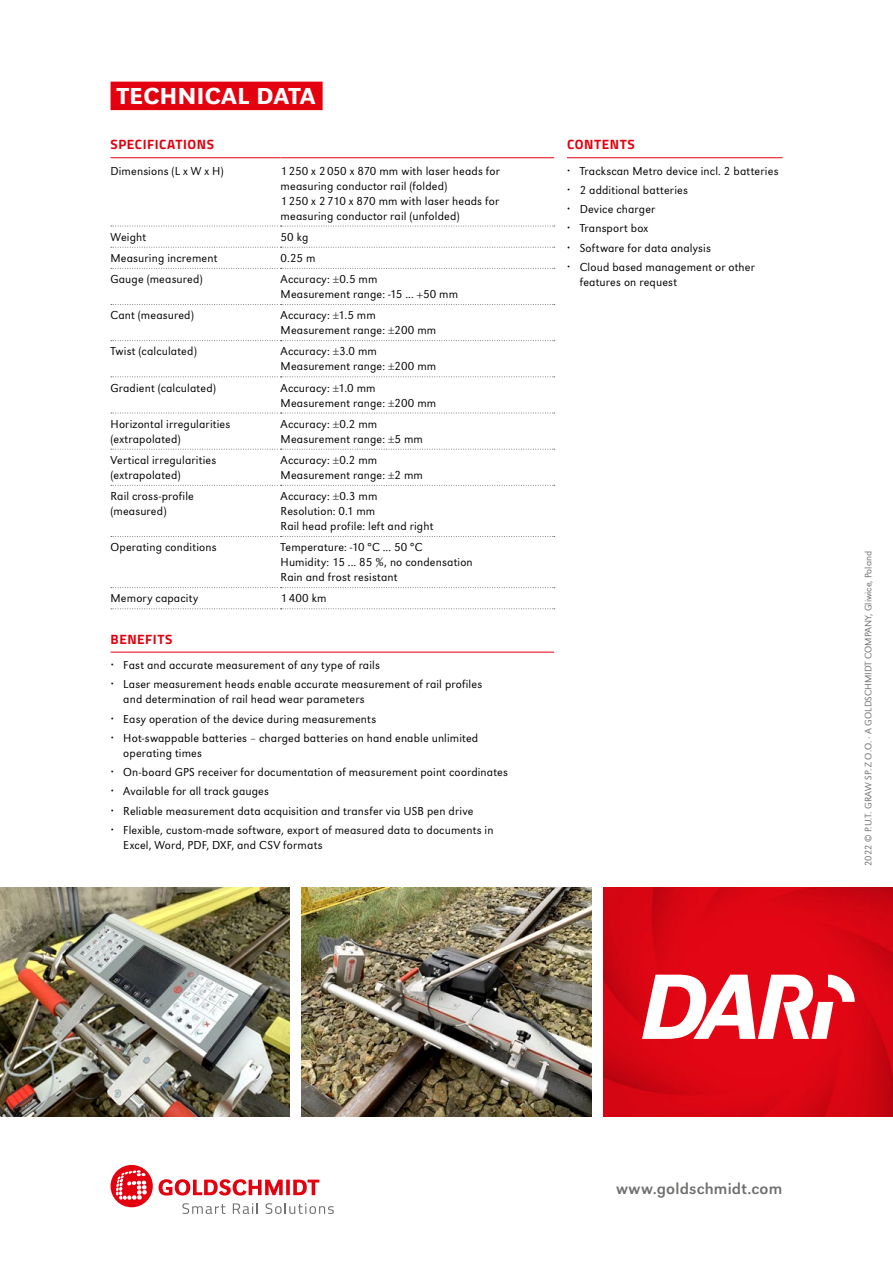
<style>
.page{position:relative;width:893px;height:1263px;background:#fff}
.page>*{position:absolute;margin:0;border:0;box-sizing:border-box;transform-origin:0 0}
.t1{font:500 24px "URW Grotesk";letter-spacing:.02em;color:#fff}
.t2{font:16.5px "URW Grotesk";letter-spacing:.01em;color:#6f6f6e}
.t3{font:700 13.5px "Titillium Web";letter-spacing:.04em;color:#e3000f}
.t4{font:300 12px/15px "URW Grotesk";letter-spacing:.01em;color:#000}
.t5{font:300 9.75px "URW Grotesk";color:#6f6f6e}
</style>
<div class="page">
<img style="left:0;top:887px;width:289px;height:229px">
<img style="left:302px;top:887px;width:289px;height:229px">
<img style="left:604px;top:887px;width:289px;height:229px">
<svg style="left:642px;top:975px;width:213px;height:64px"></svg>
<svg style="left:111px;top:226px;width:444px;height:1px"></svg>
<svg style="left:111px;top:247px;width:444px;height:1px"></svg>
<svg style="left:111px;top:268px;width:444px;height:1px"></svg>
<svg style="left:111px;top:304px;width:444px;height:1px"></svg>
<svg style="left:111px;top:340px;width:444px;height:1px"></svg>
<svg style="left:111px;top:376px;width:444px;height:1px"></svg>
<svg style="left:111px;top:413px;width:444px;height:1px"></svg>
<svg style="left:111px;top:449px;width:444px;height:1px"></svg>
<svg style="left:111px;top:485px;width:444px;height:1px"></svg>
<svg style="left:111px;top:536px;width:444px;height:1px"></svg>
<svg style="left:111px;top:587px;width:444px;height:1px"></svg>
<svg style="left:111px;top:608px;width:444px;height:1px"></svg>
<hr style="left:111px;top:157px;width:170px;height:1px;background:#e3000f">
<hr style="left:281px;top:157px;width:273px;height:1px;background:#e3000f">
<hr style="left:567px;top:157px;width:215px;height:1px;background:#e3000f">
<div style="left:111px;top:82px;width:212px;height:28px;background:#e3000f"></div>
<hr style="left:111px;top:652px;width:443px;height:1px;background:#e3000f">
<svg style="left:111px;top:1165px;width:42px;height:42px"></svg>
<svg style="left:159px;top:1179px;width:160px;height:16px"></svg>
<svg style="left:182px;top:1203px;width:44px;height:11px"></svg>
<svg style="left:233px;top:1203px;width:25px;height:11px"></svg>
<svg style="left:266px;top:1203px;width:68px;height:11px"></svg>
<h1 class="t1" style="left:117px;top:82px;width:200px">TECHNICAL DATA</h1>
<p class="t3" style="left:111px;top:134px;width:105px">SPECIFICATIONS</p>
<p class="t4" style="left:111px;top:163px;width:115px">Dimensions (L x W x H)</p>
<p class="t4" style="left:281px;top:163px;width:221px">1 250 x 2 050 x 870 mm with laser heads for measuring conductor rail (folded)<br>1 250 x 2 710 x 870 mm with laser heads for measuring conductor rail (unfolded)</p>
<p class="t4" style="left:111px;top:229px;width:37px">Weight</p>
<p class="t4" style="left:281px;top:229px;width:29px">50 kg</p>
<p class="t4" style="left:111px;top:251px;width:108px">Measuring increment</p>
<p class="t4" style="left:281px;top:251px;width:36px">0.25 m</p>
<p class="t4" style="left:111px;top:272px;width:94px">Gauge (measured)</p>
<p class="t4" style="left:281px;top:272px;width:179px">Accuracy: ±0.5 mm<br>Measurement range: -15 ... +50 mm</p>
<p class="t4" style="left:111px;top:308px;width:85px">Cant (measured)</p>
<p class="t4" style="left:281px;top:308px;width:157px">Accuracy: ±1.5 mm<br>Measurement range: ±200 mm</p>
<p class="t4" style="left:111px;top:344px;width:88px">Twist (calculated)</p>
<p class="t4" style="left:281px;top:344px;width:157px">Accuracy: ±3.0 mm<br>Measurement range: ±200 mm</p>
<p class="t4" style="left:111px;top:380px;width:107px">Gradient (calculated)</p>
<p class="t4" style="left:281px;top:380px;width:157px">Accuracy: ±1.0 mm<br>Measurement range: ±200 mm</p>
<p class="t4" style="left:111px;top:416px;width:121px">Horizontal irregularities (extrapolated)</p>
<p class="t4" style="left:281px;top:416px;width:144px">Accuracy: ±0.2 mm<br>Measurement range: ±5 mm</p>
<p class="t4" style="left:111px;top:452px;width:107px">Vertical irregularities (extrapolated)</p>
<p class="t4" style="left:281px;top:452px;width:144px">Accuracy: ±0.2 mm<br>Measurement range: ±2 mm</p>
<p class="t4" style="left:111px;top:489px;width:85px">Rail cross-profile (measured)</p>
<p class="t4" style="left:281px;top:489px;width:154px">Accuracy: ±0.3 mm<br>Resolution: 0.1 mm<br>Rail head profile: left and right</p>
<p class="t4" style="left:111px;top:540px;width:108px">Operating conditions</p>
<p class="t4" style="left:281px;top:540px;width:194px">Temperature: -10 °C ... 50 °C<br>Humidity: 15 ... 85 %, no condensation<br>Rain and frost resistant</p>
<p class="t4" style="left:111px;top:591px;width:89px">Memory capacity</p>
<p class="t4" style="left:281px;top:591px;width:48px">1 400 km</p>
<p class="t3" style="left:111px;top:628px;width:63px">BENEFITS</p>
<p class="t4" style="left:123px;top:655px;width:360px;line-height:19.2px">Fast and accurate measurement of any type of rails<br>Laser measurement heads enable accurate measurement of rail profiles</p>
<p class="t4" style="left:123px;top:690px;width:356px;line-height:19.2px">and determination of rail head wear parameters<br>Easy operation of the device during measurements<br>Hot-swappable batteries – charged batteries on hand enable unlimited</p>
<p class="t4" style="left:123px;top:743px;width:386px;line-height:19.2px">operating times<br>On-board GPS receiver for documentation of measurement point coordinates Available for all track gauges<br>Reliable measurement data acquisition and transfer via USB pen drive Flexible, custom-made software, export of measured data to documents in</p>
<p class="t4" style="left:123px;top:837px;width:201px">Excel, Word, PDF, DXF, and CSV formats</p>
<p class="t3" style="left:567px;top:134px;width:69px">CONTENTS</p>
<p class="t4" style="left:580px;top:161px;width:200px;line-height:19.2px">Trackscan Metro device incl. 2 batteries<br>2 additional batteries<br>Device charger<br>Transport box<br>Software for data analysis<br>Cloud based management or other</p>
<p class="t4" style="left:580px;top:274px;width:99px">features on request</p>
<p class="t5" style="left:863px;top:866px;width:316px;rotate:-90deg">2022 © P.U.T. GRAW SP. Z O.O. · A GOLDSCHMIDT COMPANY, Gliwice, Poland</p>
<h2 class="t2" style="left:616px;top:1179px;width:168px">www.goldschmidt.com</h2>
</div>
